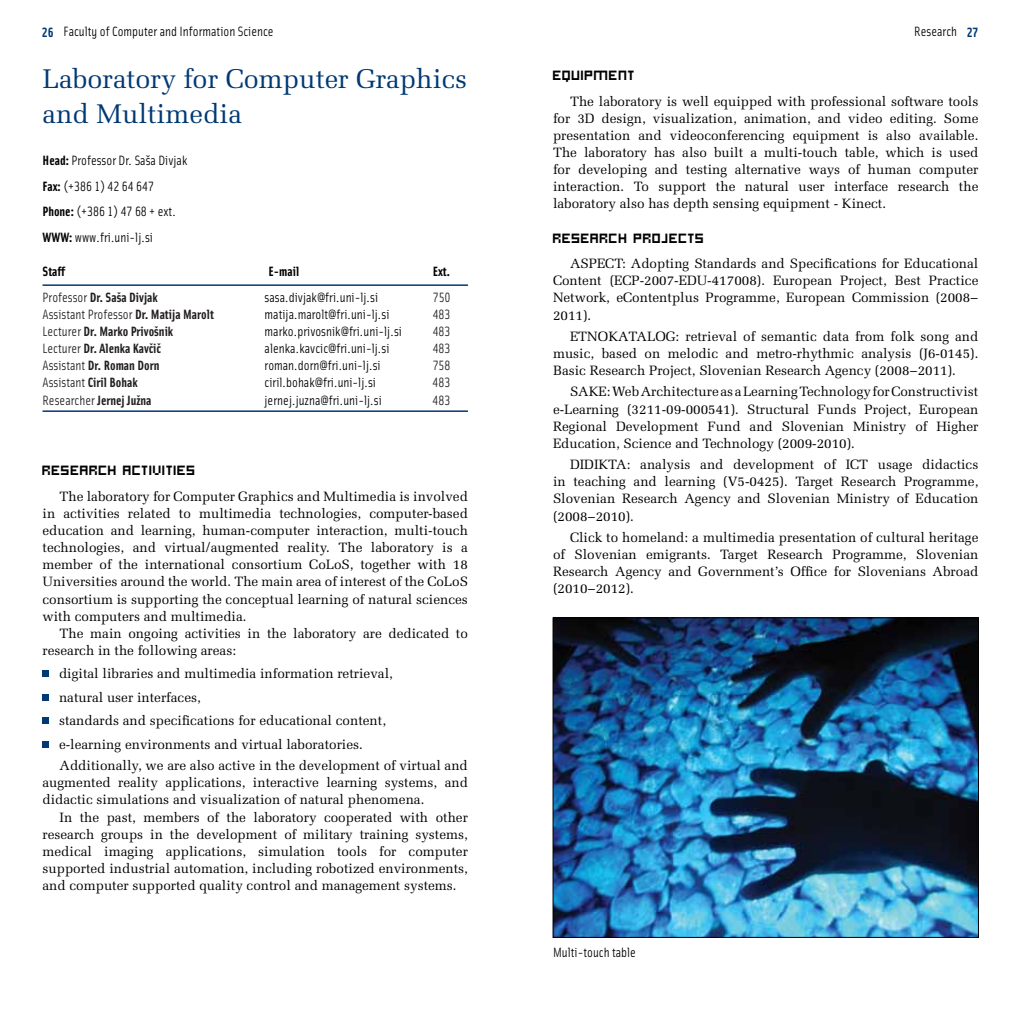
<style>
.page{position:relative;width:1021px;height:1021px;background:#fff}
.page>*{position:absolute;margin:0;border:0;box-sizing:border-box;transform-origin:0 0}
.t1{font:27px/34.2px "INN Melior";color:#003974}
.t2{font:15px "INN Hooge 0555";color:#000}
.t3{font:13.5px/17.1px "INN Melior";color:#000;text-align:justify}
.t4{font:13.5px/25.7px "INN Solex Lining";color:#000}
.t5{font:700 13.5px "INN Solex Lining";color:#221e1f}
.t6{font:13.5px "INN Solex Lining";color:#221e1f}
.t7{font:700 13.5px "INN Solex Lining";color:#000}
.t8{font:700 13.5px "INN Solex Lining";color:#003974}
.s1{font-weight:700;color:#003974}
.s2{font-weight:700}
.s3{font-weight:400}
</style>
<div class="page">
<hr style="left:43px;top:284px;width:425px;height:2px;background:#003974">
<hr style="left:43px;top:410px;width:425px;height:2px;background:#003974">
<svg style="left:43px;top:670px;width:6px;height:6px"></svg>
<svg style="left:43px;top:694px;width:6px;height:6px"></svg>
<svg style="left:43px;top:717px;width:6px;height:6px"></svg>
<svg style="left:43px;top:741px;width:6px;height:6px"></svg>
<img style="left:554px;top:619px;width:422px;height:316px">
<div style="left:552px;top:617px;width:426px;height:320px;border:1px solid #000"></div>
<p class="t4" style="left:42px;top:18px;width:233px"><span class="s1">26</span> Faculty of Computer and Information Science</p>
<p class="t8" style="left:966px;top:23px;width:13px">27</p>
<h1 class="t1" style="left:43px;top:62px;width:426px">Laboratory for Computer Graphics and Multimedia</h1>
<p class="t4" style="left:43px;top:147px;width:146px"><span class="s2">Head:</span> Professor Dr. Saša Divjak<br><span class="s2">Fax:</span> (+386 1) 42 64 647<br><span class="s2">Phone:</span> (+386 1) 47 68 + ext.<br><span class="s2">WWW:</span> www.fri.uni-lj.si</p>
<p class="t7" style="left:43px;top:263px;width:24px">Staff</p>
<p class="t7" style="left:268px;top:263px;width:32px">E-mail</p>
<p class="t7" style="left:433px;top:263px;width:19px">Ext.</p>
<p class="t5" style="left:43px;top:288px;width:117px"><span class="s3">Professor</span> Dr. Saša Divjak</p>
<p class="t4" style="left:265px;top:284px;width:115px">sasa.divjak@fri.uni-lj.si</p>
<p class="t6" style="left:433px;top:288px;width:19px">750</p>
<p class="t6" style="left:43px;top:306px;width:173px">Assistant Professor <span class="s2">Dr. Matija Marolt</span></p>
<p class="t4" style="left:265px;top:301px;width:126px">matija.marolt@fri.uni-lj.si</p>
<p class="t6" style="left:432px;top:306px;width:19px">483</p>
<p class="t5" style="left:42px;top:322px;width:132px"><span class="s3">Lecturer</span> Dr. Marko Privošnik</p>
<p class="t4" style="left:264px;top:318px;width:139px">marko.privosnik@fri.uni-lj.si</p>
<p class="t6" style="left:432px;top:323px;width:19px">483</p>
<p class="t5" style="left:42px;top:340px;width:120px"><span class="s3">Lecturer</span> Dr. Alenka Kavčič</p>
<p class="t4" style="left:264px;top:335px;width:126px">alenka.kavcic@fri.uni-lj.si</p>
<p class="t6" style="left:432px;top:340px;width:19px">483</p>
<p class="t5" style="left:42px;top:357px;width:118px"><span class="s3">Assistant</span> Dr. Roman Dorn</p>
<p class="t4" style="left:264px;top:352px;width:118px">roman.dorn@fri.uni-lj.si</p>
<p class="t6" style="left:432px;top:357px;width:19px">758</p>
<p class="t5" style="left:42px;top:374px;width:97px"><span class="s3">Assistant</span> Ciril Bohak</p>
<p class="t4" style="left:264px;top:369px;width:113px">ciril.bohak@fri.uni-lj.si</p>
<p class="t6" style="left:432px;top:374px;width:19px">483</p>
<p class="t5" style="left:42px;top:391px;width:111px"><span class="s3">Researcher</span> Jernej Južna</p>
<p class="t4" style="left:264px;top:386px;width:119px">jernej.juzna@fri.uni-lj.si</p>
<p class="t6" style="left:432px;top:391px;width:19px">483</p>
<p class="t4" style="left:914px;top:18px;width:44px">Research</p>
<p class="t2" style="left:553px;top:65px;width:29px">EQUIPMENT</p>
<p class="t3" style="left:553px;top:93px;width:427px;text-indent:17px">The laboratory is well equipped with professional software tools for 3D design, visualization, animation, and video editing. Some presentation and videoconferencing equipment is also available.<br>The laboratory has also built a multi-touch table, which is used for developing and testing alternative ways of human computer interaction. To support the natural user interface research the laboratory also has depth sensing equipment - Kinect.</p>
<p class="t2" style="left:553px;top:227px;width:153px">RESEARCH PROJECTS</p>
<p class="t3" style="left:553px;top:255px;width:427px;text-indent:17px">ASPECT: Adopting Standards and Specifications for Educational Content (ECP-2007-EDU-417008). European Project, Best Practice Network, eContentplus Programme, European Commission (2008− 2011).</p>
<p class="t3" style="left:553px;top:328px;width:427px;text-indent:17px">ETNOKATALOG: retrieval of semantic data from folk song and music, based on melodic and metro-rhythmic analysis (J6-0145).<br>Basic Research Project, Slovenian Research Agency (2008−2011).</p>
<p class="t3" style="left:553px;top:383px;width:427px;text-indent:17px">SAKE: Web Architecture as a Learning Technology for Constructivist e-Learning (3211-09-000541). Structural Funds Project, European Regional Development Fund and Slovenian Ministry of Higher Education, Science and Technology (2009-2010).</p>
<p class="t3" style="left:553px;top:456px;width:427px;text-indent:17px">DIDIKTA: analysis and development of ICT usage didactics in teaching and learning (V5-0425). Target Research Programme, Slovenian Research Agency and Slovenian Ministry of Education (2008−2010).</p>
<p class="t3" style="left:553px;top:529px;width:427px;text-indent:17px">Click to homeland: a multimedia presentation of cultural heritage of Slovenian emigrants. Target Research Programme, Slovenian Research Agency and Government’s Office for Slovenians Abroad (2010−2012).</p>
<p class="t2" style="left:43px;top:460px;width:155px">RESEARCH ACTIVITIES</p>
<p class="t3" style="left:43px;top:488px;width:427px;text-indent:17px">The laboratory for Computer Graphics and Multimedia is involved in activities related to multimedia technologies, computer-based education and learning, human-computer interaction, multi-touch technologies, and virtual/augmented reality. The laboratory is a member of the international consortium CoLoS, together with 18<br>Universities around the world. The main area of interest of the CoLoS consortium is supporting the conceptual learning of natural sciences with computers and multimedia.</p>
<p class="t3" style="left:43px;top:624px;width:427px;text-indent:17px">The main ongoing activities in the laboratory are dedicated to research in the following areas:</p>
<p class="t3" style="left:59px;top:662px;width:335px;line-height:23.5px;text-align:left">digital libraries and multimedia information retrieval, natural user interfaces,<br>standards and specifications for educational content, e-learning environments and virtual laboratories.</p>
<p class="t3" style="left:43px;top:757px;width:427px;text-indent:17px">Additionally, we are also active in the development of virtual and augmented reality applications, interactive learning systems, and didactic simulations and visualization of natural phenomena.</p>
<p class="t3" style="left:43px;top:808px;width:427px;text-indent:17px">In the past, members of the laboratory cooperated with other research groups in the development of military training systems, medical imaging applications, simulation tools for computer supported industrial automation, including robotized environments, and computer supported quality control and management systems.</p>
<p class="t4" style="left:553px;top:939px;width:84px">Multi-touch table</p>
</div>
